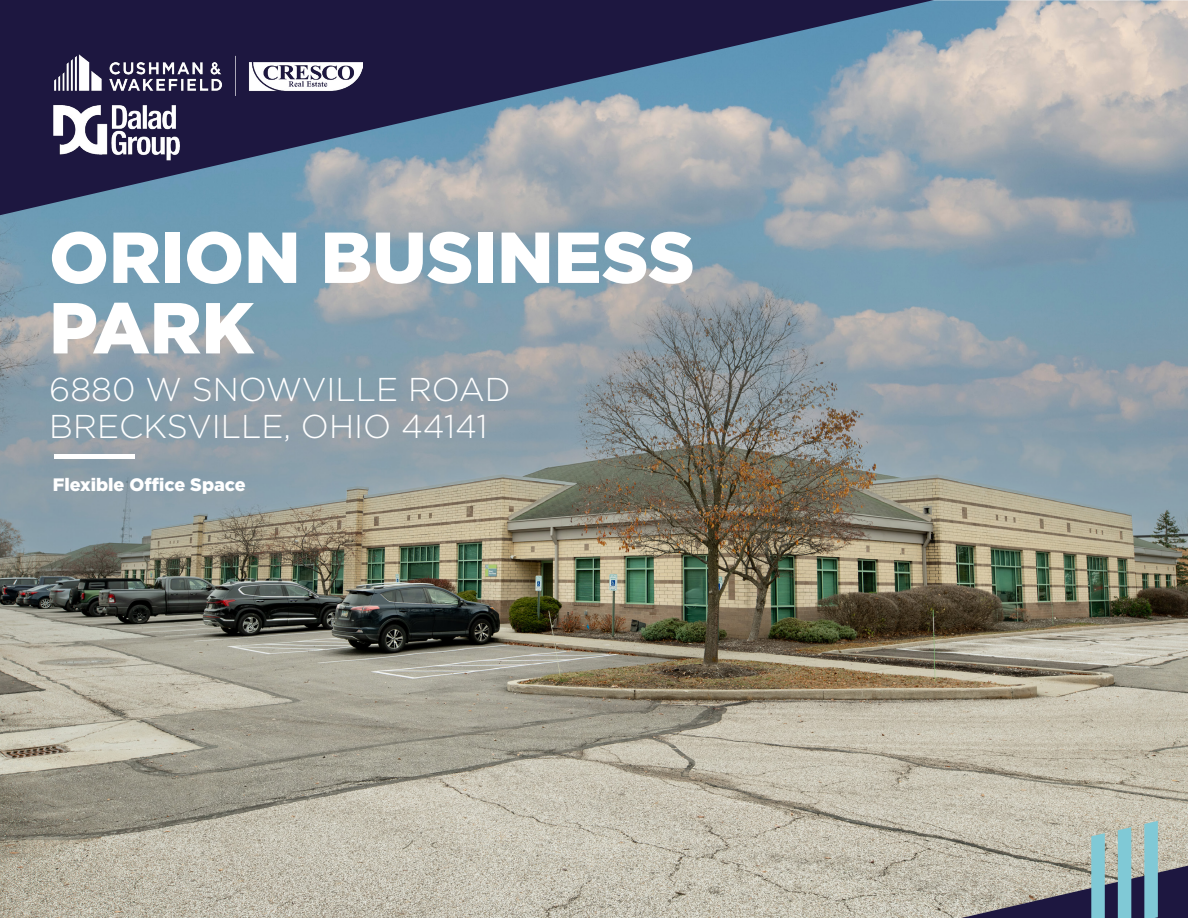
<style>
.page{position:relative;width:1188px;height:918px;background:#fff}
.page>*{position:absolute;margin:0;border:0;box-sizing:border-box;transform-origin:0 0}
.t1{font:900 72px/70.5px "Gotham";color:#fff}
.t2{font:300 33px/36.9px "Gotham";color:#fff}
.t3{font:900 18px "Gotham";color:#fff}
</style>
<div class="page">
<img style="left:0;top:0;width:1188px;height:918px">
<div style="left:54px;top:454px;width:80px;height:5px;background:#fff"></div>
<svg style="left:0;top:0;width:934px;height:215px;background:#5e6680"></svg>
<svg style="left:961px;top:821px;width:227px;height:97px;background:#939a9b"></svg>
<h1 class="t1" style="left:49px;top:221px;width:647px">ORION BUSINESS<br>PARK</h1>
<p class="t2" style="left:49px;top:370px;width:463px">6880 W SNOWVILLE ROAD<br>BRECKSVILLE, OHIO 44141</p>
<p class="t3" style="left:53px;top:473px;width:195px">Flexible Office Space</p>
</div>
